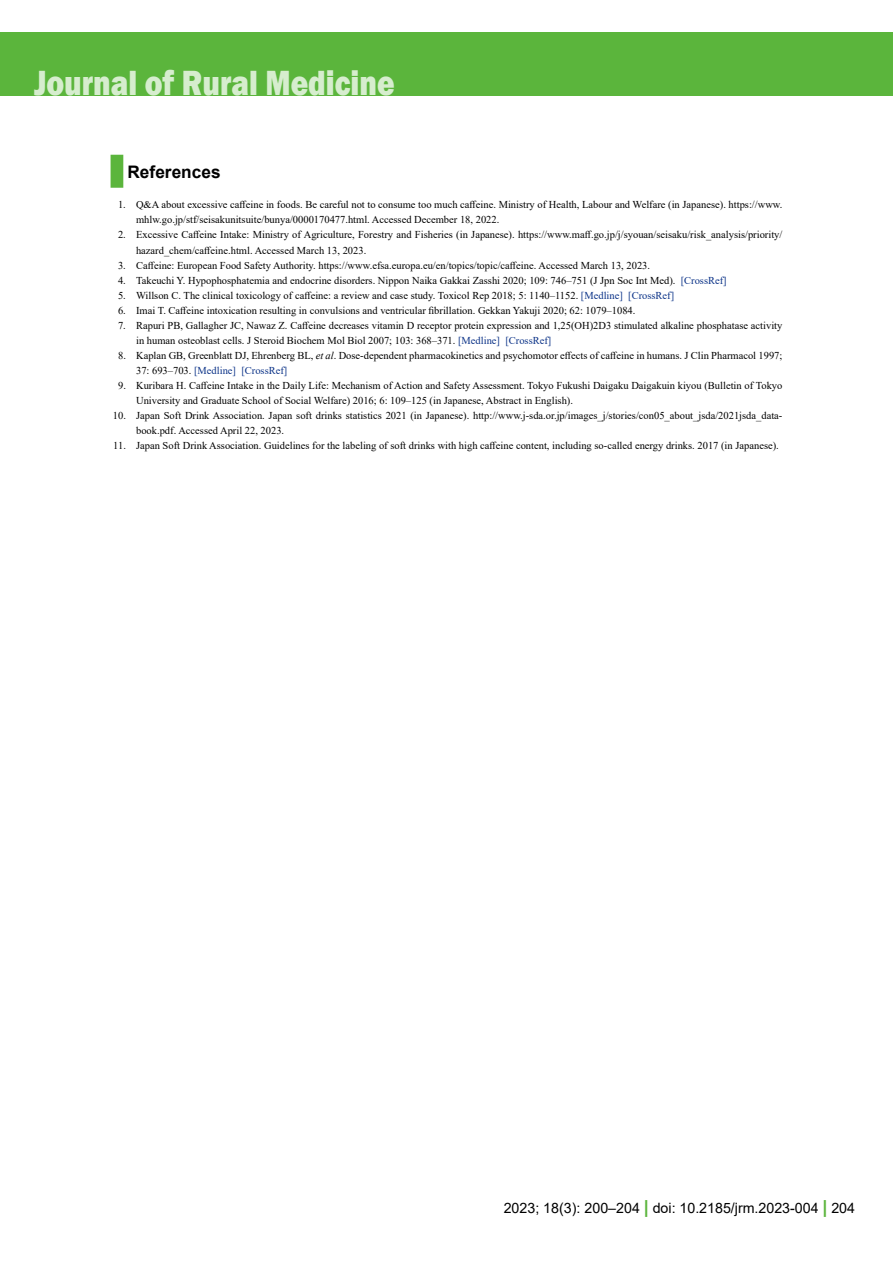
<style>
.page{position:relative;width:893px;height:1263px;background:#fff}
.page>*{position:absolute;margin:0;border:0;box-sizing:border-box;transform-origin:0 0}
.t1{font:800 36px "Franklin Gothic";color:#d6edce;scale:.83 1}
.t2{font:700 17.25px "Arial";color:#000}
.t3{font:14.25px "Arial";color:#000}
.t4{font:10.5px/15px "Times New Roman";color:#000}
.s1{color:#0c3388}
.s2{font-style:italic}
.s3{font-weight:700;font-size:18px;color:#5bb53c}
</style>
<div class="page">
<div style="left:0;top:32px;width:893px;height:64px;background:#5bb53c"></div>
<div style="left:111px;top:155px;width:12px;height:33px;background:#5bb53c"></div>
<h1 class="t1" style="left:34px;top:59px;width:436px">Journal of Rural Medicine</h1>
<h2 class="t2" style="left:128px;top:160px;width:95px">References</h2>
<p class="t4" style="left:136px;top:197px;width:648px;text-indent:-18px">1. Q&amp;A about excessive caffeine in foods. Be careful not to consume too much caffeine. Ministry of Health, Labour and Welfare (in Japanese). https://www. mhlw.go.jp/stf/seisakunitsuite/bunya/0000170477.html. Accessed December 18, 2022.</p>
<p class="t4" style="left:136px;top:227px;width:648px;text-indent:-18px">2. Excessive Caffeine Intake: Ministry of Agriculture, Forestry and Fisheries (in Japanese). https://www.maff.go.jp/j/syouan/seisaku/risk_analysis/priority/ hazard_chem/caffeine.html. Accessed March 13, 2023.</p>
<p class="t4" style="left:118px;top:257px;width:534px">3. Caffeine: European Food Safety Authority. https://www.efsa.europa.eu/en/topics/topic/caffeine. Accessed March 13, 2023.</p>
<p class="t4" style="left:118px;top:272px;width:610px">4. Takeuchi Y. Hypophosphatemia and endocrine disorders. Nippon Naika Gakkai Zasshi 2020; 109: 746–751 (J Jpn Soc Int Med). <span class="s1">[CrossRef]</span></p>
<p class="t4" style="left:118px;top:287px;width:558px">5. Willson C. The clinical toxicology of caffeine: a review and case study. Toxicol Rep 2018; 5: 1140–1152. <span class="s1">[Medline] [CrossRef]</span></p>
<p class="t4" style="left:118px;top:302px;width:519px">6. Imai T. Caffeine intoxication resulting in convulsions and ventricular fibrillation. Gekkan Yakuji 2020; 62: 1079–1084.</p>
<p class="t4" style="left:136px;top:317px;width:648px;text-indent:-18px">7. Rapuri PB, Gallagher JC, Nawaz Z. Caffeine decreases vitamin D receptor protein expression and 1,25(OH)2D3 stimulated alkaline phosphatase activity in human osteoblast cells. J Steroid Biochem Mol Biol 2007; 103: 368–371. <span class="s1">[Medline] [CrossRef]</span></p>
<p class="t4" style="left:136px;top:347px;width:648px;text-indent:-18px">8. Kaplan GB, Greenblatt DJ, Ehrenberg BL, <span class="s2">et al</span>. Dose-dependent pharmacokinetics and psychomotor effects of caffeine in humans. J Clin Pharmacol 1997;<br>37: 693–703. <span class="s1">[Medline] [CrossRef]</span></p>
<p class="t4" style="left:136px;top:377px;width:648px;text-indent:-18px">9. Kuribara H. Caffeine Intake in the Daily Life: Mechanism of Action and Safety Assessment. Tokyo Fukushi Daigaku Daigakuin kiyou (Bulletin of Tokyo<br>University and Graduate School of Social Welfare) 2016; 6: 109–125 (in Japanese, Abstract in English).</p>
<p class="t4" style="left:136px;top:407px;width:648px;text-indent:-23px">10. Japan Soft Drink Association. Japan soft drinks statistics 2021 (in Japanese). http://www.j-sda.or.jp/images_j/stories/con05_about_jsda/2021jsda_data&shy;book.pdf. Accessed April 22, 2023.</p>
<p class="t4" style="left:113px;top:437px;width:667px">11. Japan Soft Drink Association. Guidelines for the labeling of soft drinks with high caffeine content, including so-called energy drinks. 2017 (in Japanese).</p>
<h3 class="t3" style="left:504px;top:1198px;width:353px">2023; 18(3): 200–204 <span class="s3">|</span> doi: 10.2185/jrm.2023-004 <span class="s3">|</span> 204</h3>
</div>
